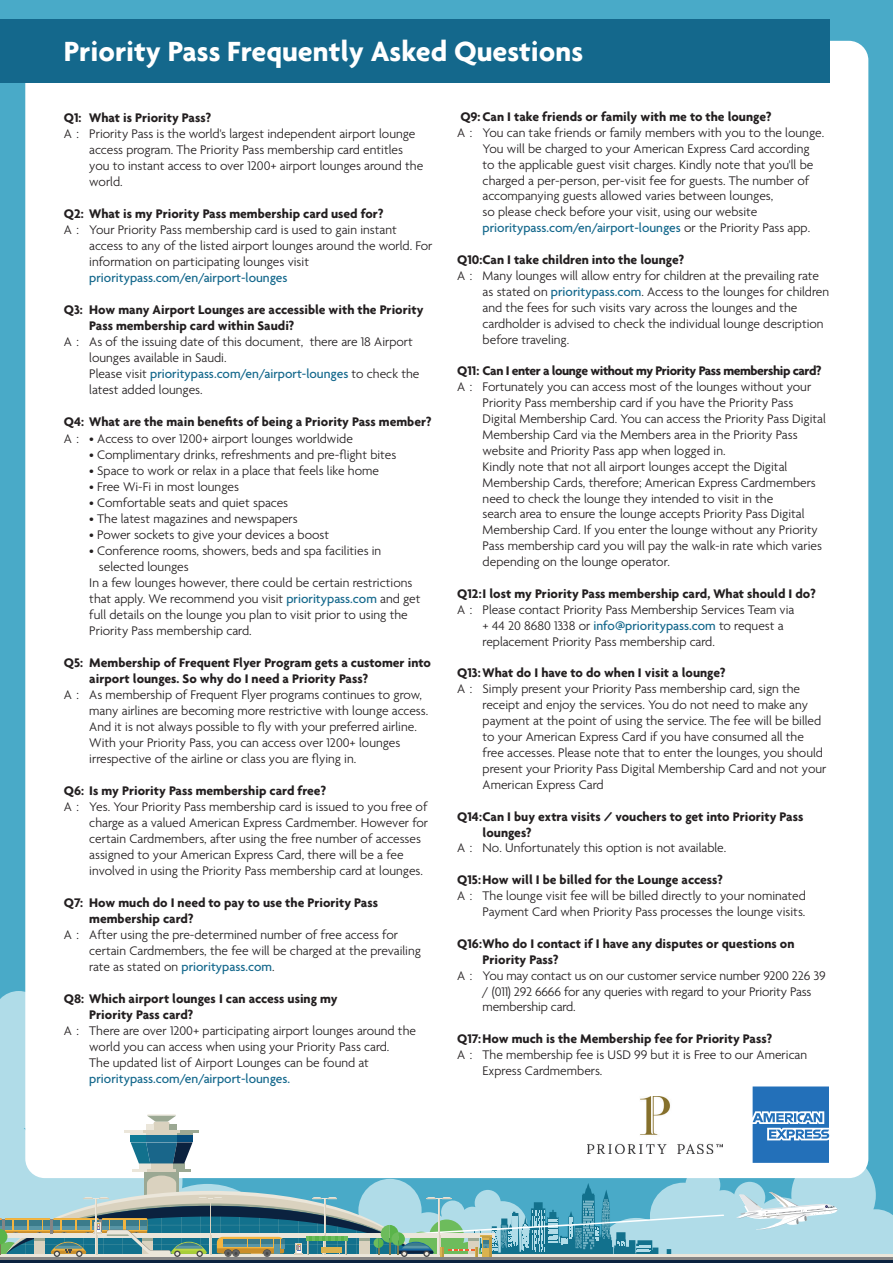
<style>
.page{position:relative;width:893px;height:1263px;background:#49aac8}
.page>*{position:absolute;margin:0;border:0;box-sizing:border-box;transform-origin:0 0}
.t1{font:700 30px "Agenda";color:#fff}
.t2{font:300 13.5px/15.9px "Agenda";color:#231f20}
.t3{font:700 13.5px/15.9px "Agenda";color:#231f20}
.t4{font:500 13.5px "Agenda";color:#14688c}
.t5{font:700 13.5px "Agenda";letter-spacing:-.03em;color:#231f20}
.s1{font-weight:500;color:#14688c}
.s2{font-weight:300;color:#231f20}
</style>
<div class="page">
<div style="left:25px;top:41px;width:843px;height:1137px;background:#fff;border-radius:19px"></div>
<div style="left:0;top:19px;width:829px;height:64px;background:#14688c"></div>
<svg style="left:0;top:969px;width:893px;height:294px"></svg>
<img style="left:588px;top:1096px;width:134px;height:57px">
<p class="t1" style="left:64px;top:33px;width:521px">Priority Pass Frequently Asked Questions</p>
<p class="t3" style="left:64px;top:110px;width:19px">Q1:</p>
<p class="t2" style="left:64px;top:126px;width:17px">A :</p>
<p class="t3" style="left:89px;top:110px;width:123px">What is Priority Pass?</p>
<p class="t2" style="left:89px;top:126px;width:328px">Priority Pass is the world s' largest independent airport lounge</p>
<p class="t2" style="left:89px;top:142px;width:335px">access program. The Priority Pass membership card entitles you to instant access to over 1200+ airport lounges around the world.</p>
<p class="t3" style="left:64px;top:206px;width:321px">Q2: What is my Priority Pass membership card used for?</p>
<p class="t2" style="left:89px;top:222px;width:309px">Your Priority Pass membership card is used to gain instant</p>
<p class="t2" style="left:64px;top:222px;width:17px">A :</p>
<p class="t2" style="left:89px;top:238px;width:345px">access to any of the listed airport lounges around the world. For information on participating lounges visit <span class="s1">prioritypass.com/en/airport-lounges</span></p>
<p class="t3" style="left:89px;top:302px;width:336px">How many Airport Lounges are accessible with the Priority</p>
<p class="t3" style="left:64px;top:302px;width:21px">Q3:</p>
<p class="t2" style="left:64px;top:334px;width:17px">A :</p>
<p class="t3" style="left:89px;top:318px;width:207px">Pass membership card within Saudi?</p>
<p class="t2" style="left:89px;top:334px;width:216px">As of the issuing date of this document,</p>
<p class="t2" style="left:310px;top:334px;width:105px">there are 18 Airport</p>
<p class="t2" style="left:89px;top:350px;width:139px">lounges available in Saudi.</p>
<p class="t2" style="left:89px;top:366px;width:332px">Please visit <span class="s1">prioritypass.com/en/airport-lounges</span> to check the latest added lounges.</p>
<p class="t3" style="left:64px;top:414px;width:369px">Q4: What are the main benefits of being a Priority Pass member?</p>
<p class="t2" style="left:89px;top:430px;width:265px">• Access to over 1200+ airport lounges worldwide</p>
<p class="t2" style="left:64px;top:430px;width:17px">A :</p>
<p class="t2" style="left:89px;top:446px;width:309px">• Complimentary drinks, refreshments and pre-flight bites</p>
<p class="t2" style="left:89px;top:462px;width:291px">• Space to work or relax in a place that feels like home</p>
<p class="t2" style="left:89px;top:478px;width:151px">• Free Wi-Fi in most lounges</p>
<p class="t2" style="left:89px;top:494px;width:200px">• Comfortable seats and quiet spaces</p>
<p class="t2" style="left:89px;top:510px;width:210px">• The latest magazines and newspapers</p>
<p class="t2" style="left:89px;top:526px;width:241px">• Power sockets to give your devices a boost</p>
<p class="t2" style="left:89px;top:542px;width:293px">• Conference rooms, showers, beds and spa facilities in</p>
<p class="t2" style="left:99px;top:558px;width:91px">selected lounges</p>
<p class="t2" style="left:89px;top:574px;width:333px">In a few lounges however, there could be certain restrictions that apply. We recommend you visit <span class="s1">prioritypass.com</span> and get full details on the lounge you plan to visit prior to using the Priority Pass membership card.</p>
<p class="t3" style="left:89px;top:654px;width:343px">Membership of Frequent Flyer Program gets a customer into</p>
<p class="t3" style="left:64px;top:654px;width:21px">Q5:</p>
<p class="t2" style="left:64px;top:686px;width:17px">A :</p>
<p class="t3" style="left:89px;top:670px;width:280px">airport lounges. So why do I need a Priority Pass?</p>
<p class="t2" style="left:89px;top:686px;width:334px">As membership of Frequent Flyer programs continues to grow,</p>
<p class="t2" style="left:89px;top:702px;width:340px">many airlines are becoming more restrictive with lounge access.<br>And it is not always possible to fly with your preferred airline.<br>With your Priority Pass, you can access over 1200+ lounges irrespective of the airline or class you are flying in.</p>
<p class="t3" style="left:64px;top:782px;width:264px">Q6: Is my Priority Pass membership card free?</p>
<p class="t2" style="left:89px;top:798px;width:340px">Yes. Your Priority Pass membership card is issued to you free of</p>
<p class="t2" style="left:64px;top:798px;width:17px">A :</p>
<p class="t2" style="left:89px;top:814px;width:340px">charge as a valued American Express Cardmember. However for certain Cardmembers, after using the free number of accesses assigned to your American Express Card, there will be a fee involved in using the Priority Pass membership card at lounges.</p>
<p class="t3" style="left:89px;top:894px;width:290px">How much do I need to pay to use the Priority Pass</p>
<p class="t3" style="left:64px;top:894px;width:21px">Q7:</p>
<p class="t2" style="left:64px;top:926px;width:17px">A :</p>
<p class="t3" style="left:89px;top:910px;width:106px">membership card?</p>
<p class="t2" style="left:89px;top:926px;width:310px">After using the pre-determined number of free access for</p>
<p class="t2" style="left:89px;top:942px;width:333px">certain Cardmembers, the fee will be charged at the prevailing rate as stated on <span class="s1">prioritypass.com</span>.</p>
<p class="t3" style="left:64px;top:990px;width:275px">Q8: Which airport lounges I can access using my</p>
<p class="t3" style="left:89px;top:1006px;width:105px">Priority Pass card?</p>
<p class="t2" style="left:89px;top:1022px;width:328px">There are over 1200+ participating airport lounges around the</p>
<p class="t2" style="left:64px;top:1022px;width:17px">A :</p>
<p class="t2" style="left:89px;top:1038px;width:302px">world you can access when using your Priority Pass card.</p>
<p class="t2" style="left:89px;top:1054px;width:281px">The updated list of Airport Lounges can be found at <span class="s1">prioritypass.com/en/airport-lounges.</span></p>
<p class="t3" style="left:460px;top:108px;width:313px">Q9:Can I take friends or family with me to the lounge?</p>
<p class="t2" style="left:483px;top:124px;width:343px">You can take friends or family members with you to the lounge.</p>
<p class="t2" style="left:457px;top:124px;width:17px">A :</p>
<p class="t2" style="left:483px;top:140px;width:332px">You will be charged to your American Express Card according to the applicable guest visit charges. Kindly note that you l l' be charged a per-person, per-visit fee for guests. The number of accompanying guests allowed varies between lounges,</p>
<p class="t2" style="left:483px;top:204px;width:276px">so please check before your visit, using our website</p>
<p class="t4" style="left:483px;top:220px;width:329px">prioritypass.com/en/airport-lounges <span class="s2">or the Priority Pass app.</span></p>
<p class="t3" style="left:457px;top:251px;width:229px">Q10:Can I take children into the lounge?</p>
<p class="t2" style="left:483px;top:267px;width:338px">Many lounges will allow entry for children at the prevailing rate</p>
<p class="t2" style="left:457px;top:267px;width:17px">A :</p>
<p class="t2" style="left:483px;top:283px;width:348px">as stated on <span class="s1">prioritypass.com</span>. Access to the lounges for children and the fees for such visits vary across the lounges and the cardholder is advised to check the individual lounge description before traveling.</p>
<p class="t5" style="left:457px;top:363px;width:366px">Q11: Can I enter a lounge without my Priority Pass membership card?</p>
<p class="t2" style="left:483px;top:379px;width:330px">Fortunately you can access most of the lounges without your</p>
<p class="t2" style="left:457px;top:379px;width:17px">A :</p>
<p class="t2" style="left:483px;top:395px;width:345px">Priority Pass membership card if you have the Priority Pass Digital Membership Card. You can access the Priority Pass Digital Membership Card via the Members area in the Priority Pass website and Priority Pass app when logged in.</p>
<p class="t2" style="left:483px;top:458px;width:341px">Kindly note that not all airport lounges accept the Digital Membership Cards, therefore; American Express Cardmembers need to check the lounge they intended to visit in the<br>search area to ensure the lounge accepts Priority Pass Digital Membership Card. If you enter the lounge without any Priority Pass membership card you will pay the walk i n- rate which varies depending on the lounge operator.</p>
<p class="t3" style="left:457px;top:585px;width:360px">Q12:I lost my Priority Pass membership card, What should I do?</p>
<p class="t2" style="left:483px;top:601px;width:313px">Please contact Priority Pass Membership Services Team via</p>
<p class="t2" style="left:457px;top:601px;width:17px">A :</p>
<p class="t2" style="left:483px;top:617px;width:303px">+ 44 20 8680 1338 or <span class="s1">info@prioritypass.com</span> to request a replacement Priority Pass membership card.</p>
<p class="t3" style="left:457px;top:665px;width:270px">Q13:What do I have to do when I visit a lounge?</p>
<p class="t2" style="left:483px;top:681px;width:319px">Simply present your Priority Pass membership card, sign the</p>
<p class="t2" style="left:457px;top:681px;width:17px">A :</p>
<p class="t2" style="left:483px;top:697px;width:345px">receipt and enjoy the services. You do not need to make any payment at the point of using the service. The fee will be billed to your American Express Card if you have consumed all the free accesses. Please note that to enter the lounges, you should present your Priority Pass Digital Membership Card and not your American Express Card</p>
<p class="t3" style="left:483px;top:808px;width:322px;text-indent:-26px">Q14:Can I buy extra visits / vouchers to get into Priority Pass lounges?</p>
<p class="t2" style="left:483px;top:840px;width:245px">No. Unfortunately this option is not available.</p>
<p class="t2" style="left:457px;top:840px;width:17px">A :</p>
<p class="t3" style="left:457px;top:871px;width:267px">Q15:How will I be billed for the Lounge access?</p>
<p class="t2" style="left:483px;top:887px;width:325px">The lounge visit fee will be billed directly to your nominated</p>
<p class="t2" style="left:457px;top:887px;width:17px">A :</p>
<p class="t2" style="left:483px;top:903px;width:324px">Payment Card when Priority Pass processes the lounge visits.</p>
<p class="t3" style="left:483px;top:935px;width:313px;text-indent:-26px">Q16:Who do I contact if I have any disputes or questions on<br>Priority Pass?</p>
<p class="t2" style="left:483px;top:967px;width:344px">You may contact us on our customer service number 9200 226 39</p>
<p class="t2" style="left:457px;top:967px;width:17px">A :</p>
<p class="t2" style="left:483px;top:983px;width:330px">/ (011) 292 6666 for any queries with regard to your Priority Pass membership card.</p>
<p class="t3" style="left:457px;top:1030px;width:317px">Q17:How much is the Membership fee for Priority Pass?</p>
<p class="t2" style="left:483px;top:1046px;width:326px">The membership fee is USD 99 but it is Free to our American</p>
<p class="t2" style="left:457px;top:1046px;width:17px">A :</p>
<p class="t2" style="left:483px;top:1062px;width:121px">Express Cardmembers.</p>
</div>
